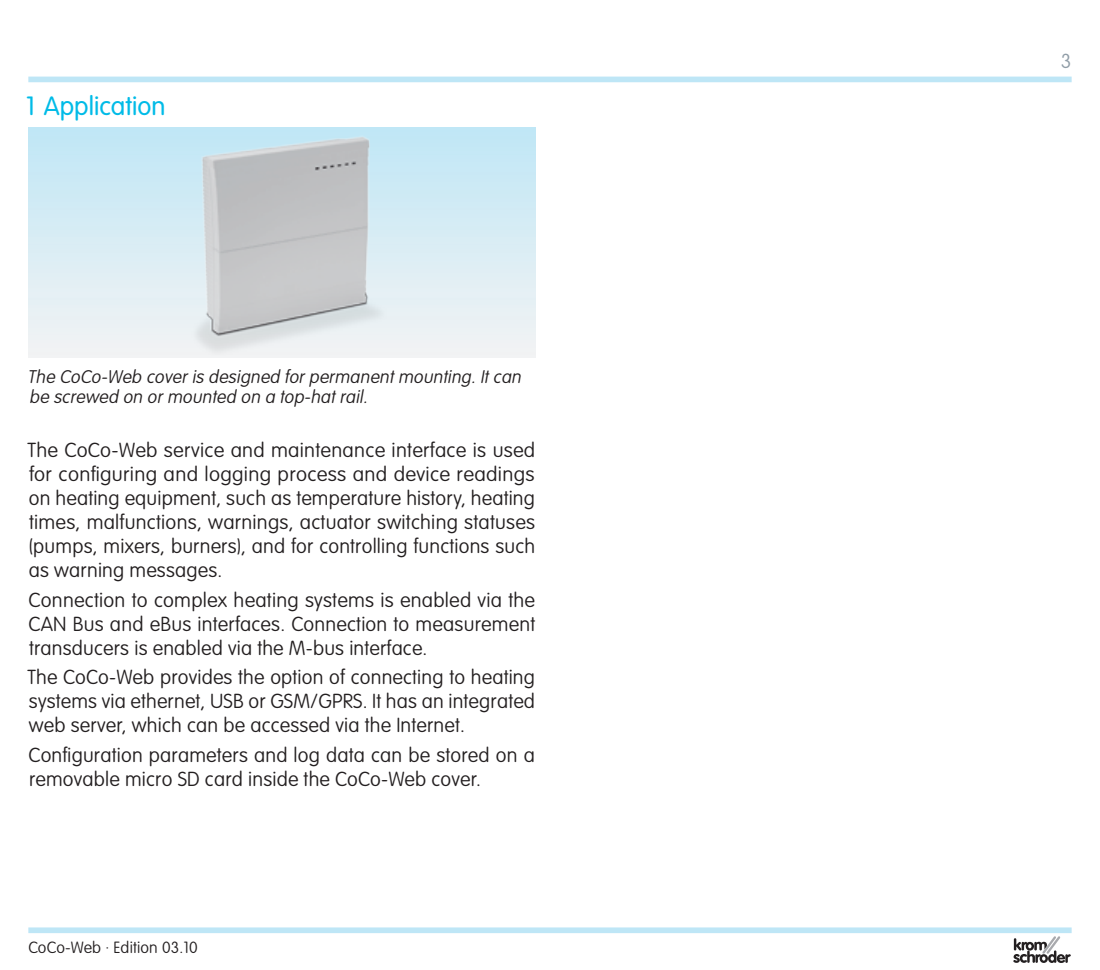
<style>
.page{position:relative;width:1100px;height:970px;background:#fff}
.page>*{position:absolute;margin:0;border:0;box-sizing:border-box;transform-origin:0 0}
.t1{font:300 26px "VAG Rounded Std";color:#00bbe7}
.t2{font:100 20px/24px "VAG Rounded Std";letter-spacing:.01em;color:#231f20;text-align:justify}
.t3{font:100 20px "VAG Rounded Std";color:#909da7}
.t4{font:italic 100 18px/20px "VAG Rounded Std";color:#231f20}
.t5{font:100 16px "VAG Rounded Std";letter-spacing:.01em;color:#231f20}
</style>
<div class="page">
<div style="left:28px;top:77px;width:1043px;height:5px;background:#bee6f6"></div>
<div style="left:28px;top:927px;width:1043px;height:6px;background:#bee6f6"></div>
<svg style="left:1013px;top:936px;width:58px;height:26px"></svg>
<div style="left:28px;top:128px;width:508px;height:229px;background:linear-gradient(to bottom,#bfe7f5,#f2f3f4)"></div>
<img style="left:171px;top:128px;width:238px;height:229px">
<h1 class="t1" style="left:26px;top:91px;width:141px">1 Application</h1>
<p class="t4" style="left:28px;top:367px;width:499px">The CoCo-Web coveris designed forpermanentmounting.Itcan be screwed on ormounted on a top-hatrail.</p>
<p class="t2" style="left:27px;top:438px;width:509px">The CoCo-Web service and maintenance interface is used for configuring and logging process and device readings on heating equipment, such as temperature history, heating times, malfunctions, warnings, actuator switching statuses (pumps, mixers, burners), and for controlling functions such as warning messages.</p>
<p class="t2" style="left:29px;top:588px;width:508px">Connection to complex heating systems is enabled via the CAN Bus and eBus interfaces. Connection to measurement transducers is enabled via the M-bus interface.</p>
<p class="t2" style="left:27px;top:665px;width:509px">The CoCo-Web provides the option of connecting to heating systems via ethernet, USB or GSM/GPRS. It has an integrated web server, which can be accessed via the Internet.</p>
<p class="t2" style="left:29px;top:743px;width:508px">Configuration parameters and log data can be stored on a removable micro SD card inside the CoCo-Web cover.</p>
<p class="t5" style="left:28px;top:938px;width:171px">CoCo-Web · Edition 03.10</p>
<p class="t3" style="left:1061px;top:50px;width:12px">3</p>
</div>
